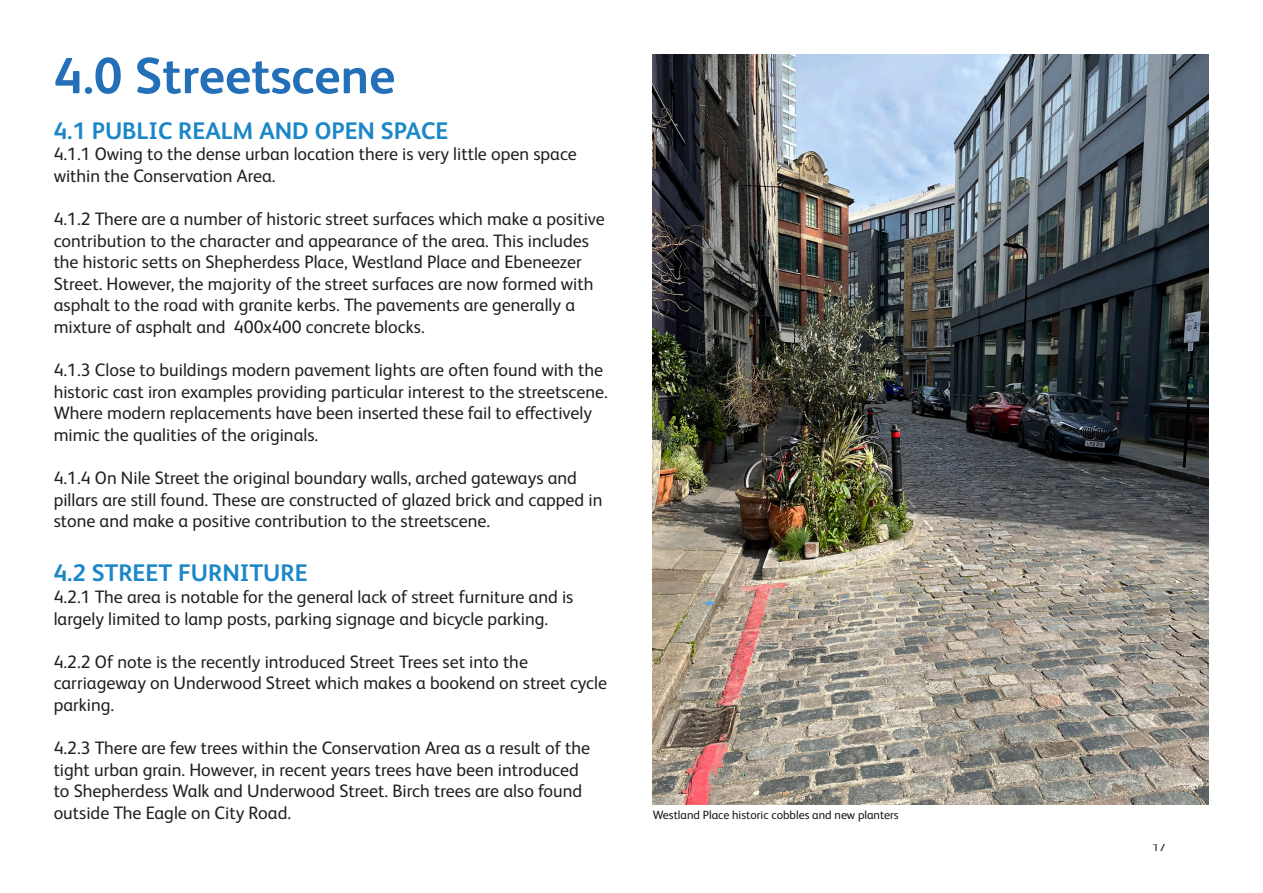
<style>
.page{position:relative;width:1263px;height:893px;background:#fff}
.page>*{position:absolute;margin:0;border:0;box-sizing:border-box;transform-origin:0 0}
.t1{font:700 51px "FS Albert Pro";color:#2370b9}
.t2{font:700 24px "FS Albert Pro";color:#1b86c8}
.t3{font:18px/21.6px "FS Albert Pro";color:#231f20}
._6{font:12px "FS Albert Pro";color:#1b1513}
.t4{font:12px "FS Albert Pro";color:#231f20}
</style>
<div class="page">
<hr style="left:0;top:0;width:1px;height:893px;background:#1374bb">
<img style="left:653px;top:54px;width:556px;height:751px">
<p class="t1" style="left:54px;top:40px;width:343px">4.0 Streetscene</p>
<p class="t2" style="left:54px;top:113px;width:396px">4.1 PUBLIC REALM AND OPEN SPACE</p>
<p class="t3" style="left:54px;top:142px;width:525px">4.1.1 Owing to the dense urban location there is very little open space within the Conservation Area.</p>
<p class="t3" style="left:54px;top:207px;width:552px">4.1.2 There are a number of historic street surfaces which make a positive contribution to the character and appearance of the area. This includes the historic setts on Shepherdess Place, Westland Place and Ebeneezer Street. However, the majority of the street surfaces are now formed with asphalt to the road with granite kerbs. The pavements are generally a mixture of asphalt and 400x400 concrete blocks.</p>
<p class="t3" style="left:54px;top:358px;width:555px">4.1.3 Close to buildings modern pavement lights are often found with the historic cast iron examples providing particular interest to the streetscene.<br>Where modern replacements have been inserted these fail to effectively mimic the qualities of the originals.</p>
<p class="t3" style="left:54px;top:466px;width:550px">4.1.4 On Nile Street the original boundary walls, arched gateways and pillars are still found. These are constructed of glazed brick and capped in stone and make a positive contribution to the streetscene.</p>
<p class="t2" style="left:54px;top:556px;width:255px">4.2 STREET FURNITURE</p>
<p class="t3" style="left:54px;top:585px;width:521px">4.2.1 The area is notable for the general lack of street furniture and is largely limited to lamp posts, parking signage and bicycle parking.</p>
<p class="t3" style="left:54px;top:649px;width:555px">4.2.2 Of note is the recently introduced Street Trees set into the carriageway on Underwood Street which makes a bookend on street cycle parking.</p>
<p class="t3" style="left:54px;top:736px;width:538px">4.2.3 There are few trees within the Conservation Area as a result of the tight urban grain. However, in recent years trees have been introduced to Shepherdess Walk and Underwood Street. Birch trees are also found outside The Eagle on City Road.</p>
<p class="_6" style="left:653px;top:806px;width:247px">Westland Place historic cobbles and new planters</p>
<p class="t4" style="left:1152px;top:838px;width:15px">17</p>
</div>
